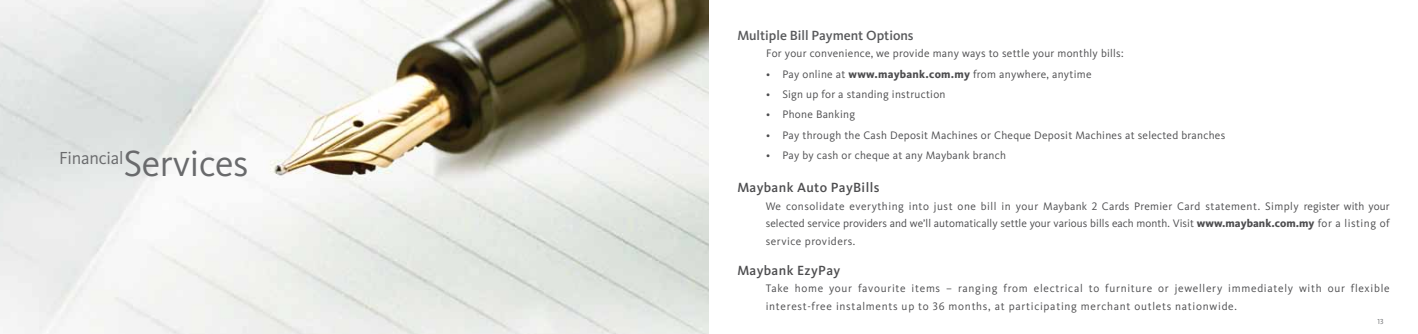
<style>
.page{position:relative;width:1418px;height:334px;background:#fff}
.page>*{position:absolute;margin:0;border:0;box-sizing:border-box;transform-origin:0 0}
.t1{font:18px "Kievit OT";letter-spacing:-.01em;color:#696a6c}
.t2{font:500 13.75px "Kievit OT";letter-spacing:.03em;color:#4d4d4f}
.t3{font:500 13.75px "Kievit OT";color:#58595b}
.t4{font:11.25px/17.5px "Kievit OT";letter-spacing:.025em;color:#4d4d4f;text-align:justify}
.t5{font:11.25px/17.5px "Kievit OT";letter-spacing:.065em;color:#4d4d4f}
.t6{font:7.5px "Kievit OT";color:#696a6c}
.s1{font-size:37.62px}
.s2{font-weight:800}
</style>
<div class="page">
<img style="left:0;top:0;width:709px;height:333px">
<h1 class="t1" style="left:59px;top:148px;width:191px">Financial<span class="s1">Services</span></h1>
<p class="t3" style="left:737px;top:27px;width:178px">Multiple Bill Payment Options</p>
<p class="t4" style="left:766px;top:45px;width:359px">For your convenience, we provide many ways to settle your monthly bills:</p>
<p class="t4" style="left:766px;top:65px;width:327px">• Pay online at <span class="s2">www.maybank.com.my</span> from anywhere, anytime</p>
<p class="t4" style="left:766px;top:85px;width:181px">• Sign up for a standing instruction</p>
<p class="t4" style="left:766px;top:106px;width:90px">• Phone Banking</p>
<p class="t4" style="left:766px;top:126px;width:460px">• Pay through the Cash Deposit Machines or Cheque Deposit Machines at selected branches</p>
<p class="t4" style="left:766px;top:146px;width:241px">• Pay by cash or cheque at any Maybank branch</p>
<p class="t2" style="left:737px;top:179px;width:144px">Maybank Auto PayBills</p>
<p class="t4" style="left:765px;top:197px;width:625px">We consolidate everything into just one bill in your Maybank 2 Cards Premier Card statement. Simply register with your selected service providers and we’ll automatically settle your various bills each month. Visit <span class="s2">www.maybank.com.my</span> for a listing of service providers.</p>
<p class="t2" style="left:737px;top:262px;width:104px">Maybank EzyPay</p>
<p class="t5" style="left:765px;top:279px;width:625px">Take home your favourite items – ranging from electrical to furniture or jewellery immediately with our flexible interest-free instalments up to 36 months, at participating merchant outlets nationwide.</p>
<p class="t6" style="left:1377px;top:317px;width:8px">13</p>
</div>
